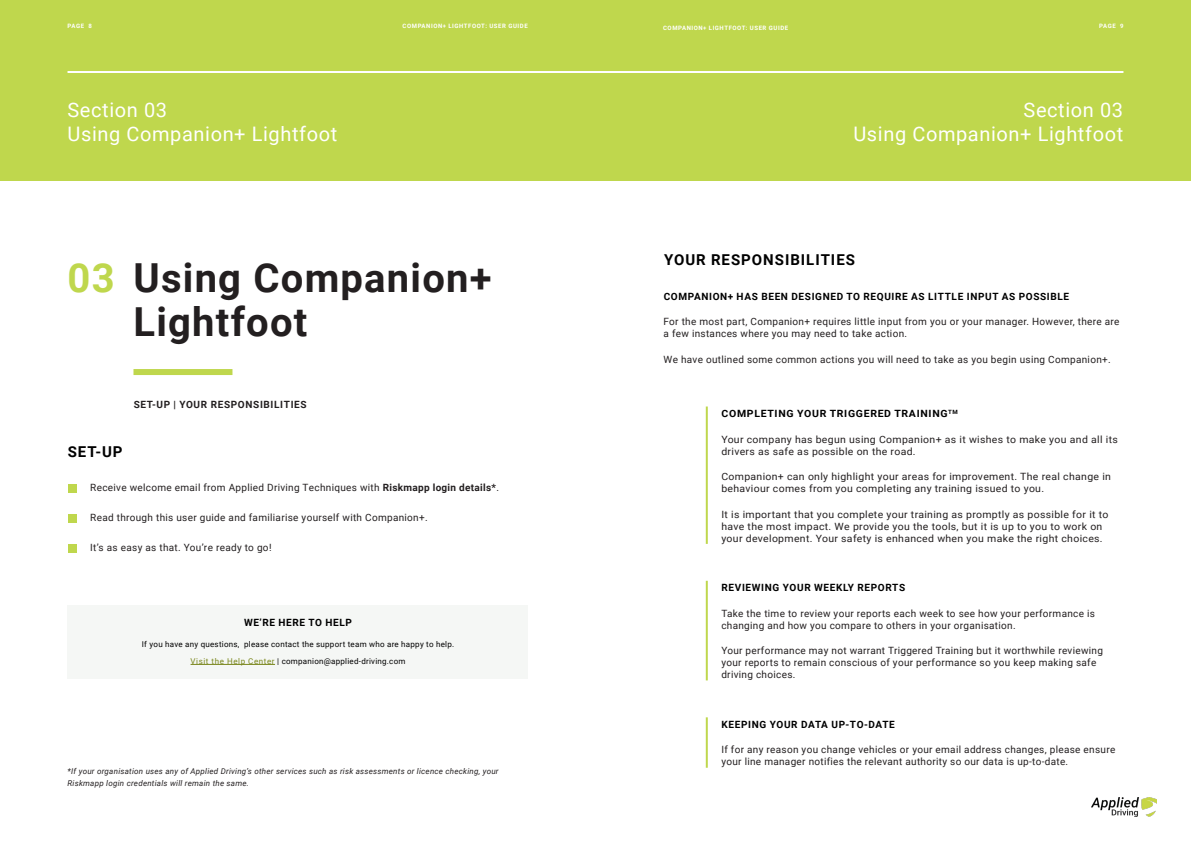
<style>
.page{position:relative;width:1191px;height:842px;background:#fff}
.page>*{position:absolute;margin:0;border:0;box-sizing:border-box;transform-origin:0 0}
.Header_Bold_40pt{font:700 40px/44.4px "Roboto";letter-spacing:.03em;color:#231f20}
.Header_Bold_40pt-2{font:700 40px "Roboto";color:#bfd74d}
.Section_White_20pt_Align_Left{font:20px/24px "Roboto";letter-spacing:.03em;color:#fff}
.Section_White_20pt_Align_Right{font:20px/24px "Roboto";letter-spacing:.03em;color:#fff;text-align:right}
.Header_15pt{font:700 15px "Roboto";letter-spacing:.065em;color:#000}
.Body_10pt{font:10px/12px "Roboto";letter-spacing:.03em;color:#231f20}
.Body_10pt-2{font:10px/12px "Roboto";letter-spacing:.03em;color:#231f20;scale:1.05 1}
.Body_10pt-3{font:700 10px "Roboto";letter-spacing:.065em;color:#000}
.Body_10pt-4{font:700 10px "Roboto";letter-spacing:.065em;color:#000;scale:1.05 1}
.Header_10pt{font:700 10px "Roboto";letter-spacing:.065em;color:#231f20}
.Header_10pt-2{font:700 10px "Roboto";letter-spacing:.065em;color:#000}
.Body_10pt-5{font:italic 8px/12px "Roboto";letter-spacing:.03em;color:#231f20}
.Body_10pt-6{font:8px "Roboto";letter-spacing:.03em;color:#000}
.t1{font:700 6px "Roboto";letter-spacing:.095em;color:#fff}
.s1{font-weight:700}
.s2{color:#79861b}
</style>
<div class="page">
<div style="left:0;top:0;width:1191px;height:180px;background:#bfd74d"></div>
<hr style="left:68px;top:71px;width:1055px;height:2px;background:#fff">
<img style="left:1091px;top:797px;width:65px;height:19px">
<div style="left:133px;top:369px;width:99px;height:6px;background:#bfd74d"></div>
<div style="left:68px;top:515px;width:9px;height:8px;background:#bfd74d"></div>
<div style="left:68px;top:485px;width:9px;height:8px;background:#bfd74d"></div>
<div style="left:68px;top:604px;width:460px;height:74px;background:#f5f7f5"></div>
<hr style="left:706px;top:406px;width:2px;height:138px;background:#bfd74d">
<hr style="left:706px;top:581px;width:2px;height:99px;background:#bfd74d">
<div style="left:68px;top:544px;width:9px;height:9px;background:#bfd74d"></div>
<hr style="left:706px;top:717px;width:2px;height:51px;background:#bfd74d">
<hr style="left:190px;top:664px;width:85px;height:1px;background:#79861b">
<p class="t1" style="left:68px;top:22px;width:26px">PAGE 8</p>
<p class="t1" style="left:1099px;top:22px;width:26px">PAGE 9</p>
<p class="t1" style="left:663px;top:24px;width:127px">COMPANION+ LIGHTFOOT: USER GUIDE</p>
<p class="t1" style="left:402px;top:22px;width:127px">COMPANION+ LIGHTFOOT: USER GUIDE</p>
<p class="Section_White_20pt_Align_Left" style="left:68px;top:97px;width:271px">Section 03<br>Using Companion+ Lightfoot</p>
<p class="Section_White_20pt_Align_Right" style="left:853px;top:97px;width:271px">Section 03<br>Using Companion+ Lightfoot</p>
<p class="Header_Bold_40pt-2" style="left:68px;top:249px;width:49px">03</p>
<p class="Header_Bold_40pt" style="left:134px;top:254px;width:359px">Using Companion+<br>Lightfoot</p>
<p class="Header_10pt" style="left:134px;top:397px;width:174px">SET-UP | YOUR RESPONSIBILITIES</p>
<p class="Header_15pt" style="left:68px;top:441px;width:56px">SET-UP</p>
<p class="Body_10pt" style="left:90px;top:481px;width:410px">Receive welcome email from Applied Driving Techniques with <span class="s1">Riskmapp login details*</span>.</p>
<p class="Body_10pt" style="left:90px;top:511px;width:339px">Read through this user guide and familiarise yourself with Companion+.</p>
<p class="Body_10pt" style="left:90px;top:541px;width:183px">It’s as easy as that. You’re ready to go!</p>
<p class="Header_10pt-2" style="left:244px;top:616px;width:109px">WE’RE HERE TO HELP</p>
<p class="Body_10pt-6" style="left:142px;top:639px;width:314px">If you have any questions, please contact the support team who are happy to help.</p>
<p class="Body_10pt-6" style="left:190px;top:655px;width:216px"><span class="s2">Visit the Help Center</span> | companion@applied-driving.com</p>
<p class="Body_10pt-5" style="left:68px;top:765px;width:432px">*If your organisation uses any of Applied Driving’s other services such as risk assessments or licence checking, your<br>Riskmapp login credentials will remain the same.</p>
<p class="Header_15pt" style="left:664px;top:250px;width:192px">YOUR RESPONSIBILITIES</p>
<p class="Body_10pt-3" style="left:663px;top:289px;width:407px">COMPANION+ HAS BEEN DESIGNED TO REQUIRE AS LITTLE INPUT AS POSSIBLE</p>
<p class="Body_10pt" style="left:663px;top:315px;width:457px">For the most part, Companion+ requires little input from you or your manager. However, there are a few instances where you may need to take action.</p>
<p class="Body_10pt" style="left:663px;top:353px;width:449px">We have outlined some common actions you will need to take as you begin using Companion+.</p>
<p class="Body_10pt-4" style="left:721px;top:406px;width:226px">COMPLETING YOUR TRIGGERED TRAINING<sup>TM</sup></p>
<p class="Body_10pt-2" style="left:721px;top:433px;width:379px">Your company has begun using Companion+ as it wishes to make you and all its drivers as safe as possible on the road.</p>
<p class="Body_10pt-2" style="left:721px;top:470px;width:372px">Companion+ can only highlight your areas for improvement. The real change in behaviour comes from you completing any training issued to you.</p>
<p class="Body_10pt-2" style="left:721px;top:508px;width:370px">It is important that you complete your training as promptly as possible for it to have the most impact. We provide you the tools, but it is up to you to work on your development. Your safety is enhanced when you make the right choices.</p>
<p class="Body_10pt-3" style="left:721px;top:581px;width:185px">REVIEWING YOUR WEEKLY REPORTS</p>
<p class="Body_10pt" style="left:721px;top:607px;width:375px">Take the time to review your reports each week to see how your performance is changing and how you compare to others in your organisation.</p>
<p class="Body_10pt" style="left:721px;top:644px;width:383px">Your performance may not warrant Triggered Training but it worthwhile reviewing your reports to remain conscious of your performance so you keep making safe driving choices.</p>
<p class="Body_10pt-3" style="left:721px;top:717px;width:175px">KEEPING YOUR DATA UP-TO-DATE</p>
<p class="Body_10pt" style="left:721px;top:743px;width:395px">If for any reason you change vehicles or your email address changes, please ensure your line manager notifies the relevant authority so our data is up-to-date.</p>
</div>
